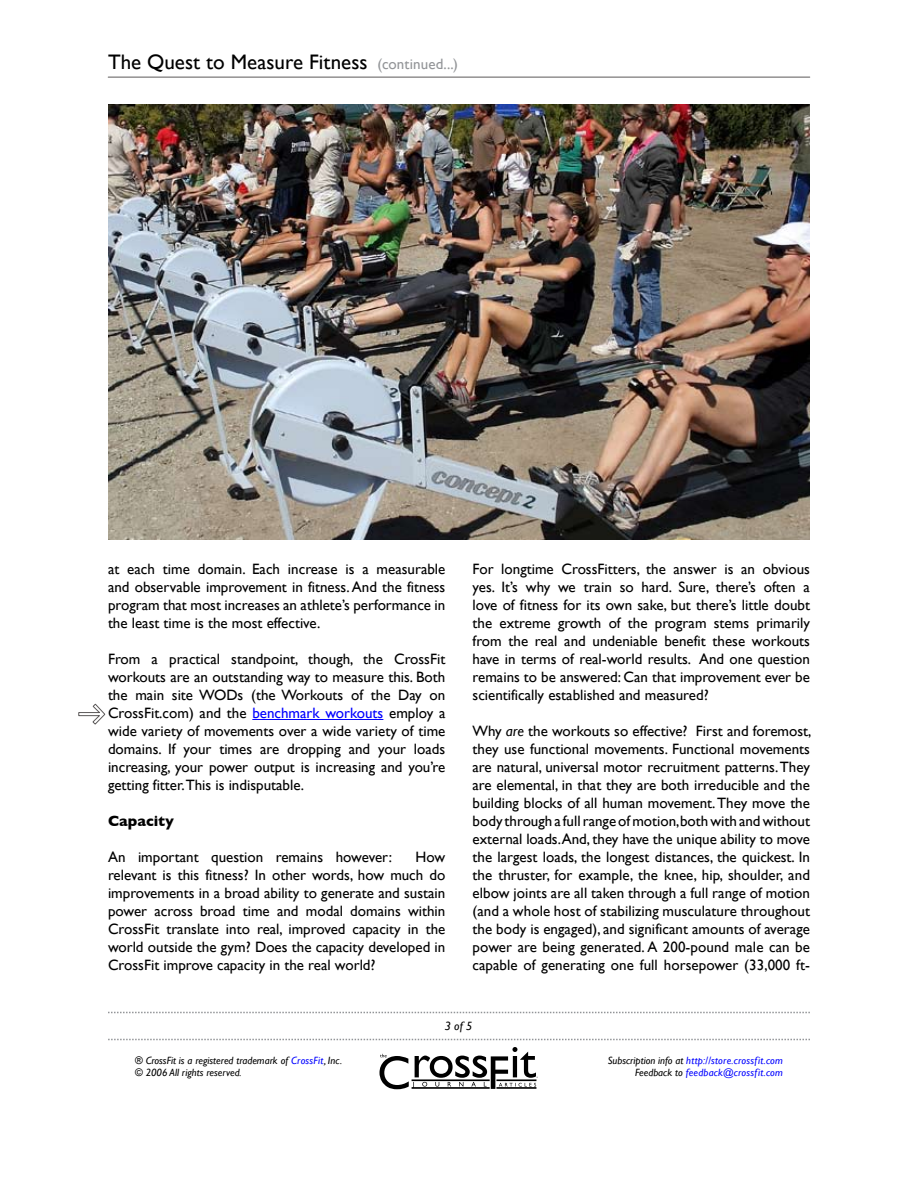
<style>
.page{position:relative;width:918px;height:1188px;background:#fff}
.page>*{position:absolute;margin:0;border:0;box-sizing:border-box;transform-origin:0 0}
.t1{font:21px "Gill Sans";letter-spacing:.005em;color:#000}
.t2{font:15px/18px "Gill Sans";color:#000;text-align:justify}
.t3{font:700 15px "Gill Sans";color:#000}
.t4{font:italic 12px "Gill Sans";color:#000}
.t5{font:italic 10.5px/12.6px "Gill Sans";letter-spacing:.02em;color:#00f;text-align:right}
.t6{font:italic 10.5px/12.6px "Gill Sans";color:#000}
.s1{font-size:15px;color:#939598}
.s2{color:#00f}
.s3{font-style:italic}
.s4{color:#000}
</style>
<div class="page">
<svg style="left:379px;top:1047px;width:159px;height:42px"></svg>
<svg style="left:108px;top:1012px;width:702px;height:1px"></svg>
<svg style="left:108px;top:1039px;width:702px;height:1px"></svg>
<hr style="left:108px;top:77px;width:702px;height:1px;background:#5c5959">
<hr style="left:252px;top:719px;width:131px;height:1px;background:#00f">
<img style="left:108px;top:105px;width:702px;height:435px">
<svg style="left:78px;top:703px;width:28px;height:22px"></svg>
<h1 class="t1" style="left:108px;top:49px;width:352px">The Quest to Measure Fitness <span class="s1">(continued...)</span></h1>
<p class="t2" style="left:108px;top:560px;width:339px">at each time domain. Each increase is a measurable and observable improvement in fitness. And the fitness program that most increases an athlete’s performance in the least time is the most effective.</p>
<p class="t2" style="left:108px;top:650px;width:339px">From a practical standpoint, though, the CrossFit workouts are an outstanding way to measure this. Both the main site WODs (the Workouts of the Day on CrossFit.com) and the <span class="s2">benchmark workouts</span> employ a wide variety of movements over a wide variety of time domains. If your times are dropping and your loads increasing, your power output is increasing and you’re getting fitter.This is indisputable.</p>
<p class="t3" style="left:108px;top:813px;width:68px">Capacity</p>
<p class="t2" style="left:108px;top:848px;width:286px">An important question remains however:</p>
<p class="t2" style="left:108px;top:848px;width:339px;text-indent:308px">How relevant is this fitness? In other words, how much do improvements in a broad ability to generate and sustain power across broad time and modal domains within CrossFit translate into real, improved capacity in the world outside the gym? Does the capacity developed in CrossFit improve capacity in the real world?</p>
<p class="t2" style="left:473px;top:560px;width:339px">For longtime CrossFitters, the answer is an obvious yes. It’s why we train so hard. Sure, there’s often a love of fitness for its own sake, but there’s little doubt the extreme growth of the program stems primarily from the real and undeniable benefit these workouts have in terms of real-world results. And one question remains to be answered: Can that improvement ever be scientifically established and measured?</p>
<p class="t2" style="left:473px;top:722px;width:340px">Why <span class="s3">are</span> the workouts so effective? First and foremost, they use functional movements. Functional movements are natural, universal motor recruitment patterns. They are elemental, in that they are both irreducible and the building blocks of all human movement. They move the body through a full range of motion,both with and without external loads.And, they have the unique ability to move the largest loads, the longest distances, the quickest. In the thruster, for example, the knee, hip, shoulder, and elbow joints are all taken through a full range of motion (and a whole host of stabilizing musculature throughout the body is engaged), and significant amounts of average power are being generated. A 200-pound male can be capable of generating one full horsepower (33,000 ft-</p>
<p class="t6" style="left:135px;top:1054px;width:209px">® CrossFit is a registered trademark of <span class="s2">CrossFit</span>, Inc. © 2006 All rights reserved.</p>
<p class="t4" style="left:445px;top:1019px;width:29px">3 of 5</p>
<p class="t5" style="left:608px;top:1054px;width:177px"><span class="s4">Subscription info at</span> http://store.crossfit.com<br><span class="s4">Feedback to</span> feedback@crossfit.com</p>
</div>
